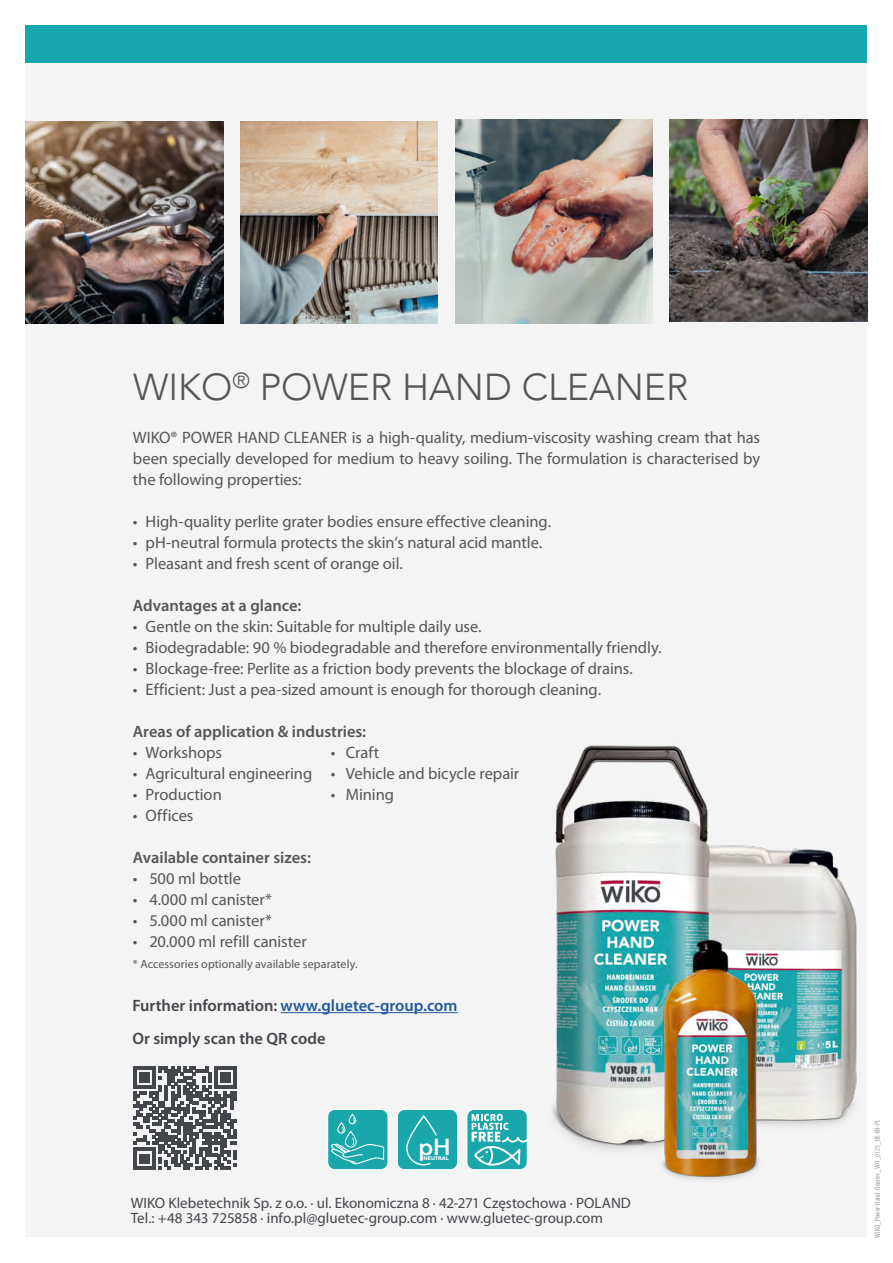
<style>
.page{position:relative;width:893px;height:1263px;background:#fff}
.page>*{position:absolute;margin:0;border:0;box-sizing:border-box;transform-origin:0 0}
.t1{font:300 37.5px "Avenir";color:#565655}
.t2{font:600 23.25px "Avenir Next";color:#fff}
.t3{font:16.5px/21px "Myriad Pro";letter-spacing:-.005em;color:#565655;text-align:justify}
.t4{font:600 16.5px "Myriad Pro";letter-spacing:-.005em;color:#565655}
.t5{font:600 16.5px/33px "Myriad Pro";color:#43464b}
.t6{font:15px/15px "Myriad Pro";color:#43464b}
.t7{font:12px "Myriad Pro";letter-spacing:.01em;color:#565655}
.t8{font:condensed 7.5px "Myriad Pro";color:#9c9c9d}
.t9{font:700 5.1px "Avenir Next";color:#fff;scale:1.05 1}
.s1{color:#22599b}
</style>
<div class="page">
<div style="left:26px;top:26px;width:841px;height:1211px;background:#f4f4f4"></div>
<div style="left:26px;top:26px;width:841px;height:37px;background:#17a6ac"></div>
<img style="left:670px;top:119px;width:197px;height:203px">
<img style="left:455px;top:119px;width:198px;height:204px">
<img style="left:240px;top:121px;width:198px;height:202px">
<img style="left:26px;top:121px;width:197px;height:202px">
<img style="left:734px;top:845px;width:123px;height:281px">
<img style="left:552px;top:745px;width:182px;height:406px">
<img style="left:631px;top:913px;width:161px;height:267px">
<svg style="left:397px;top:1110px;width:60px;height:60px;background:#2badb2"></svg>
<svg style="left:467px;top:1110px;width:61px;height:60px"></svg>
<svg style="left:328px;top:1110px;width:60px;height:60px;background:#36b1b6"></svg>
<hr style="left:281px;top:1012px;width:177px;height:1px;background:#22599b">
<svg style="left:134px;top:1067px;width:102px;height:102px"></svg>
<h1 class="t1" style="left:133px;top:365px;width:557px">WIKO<sup>®</sup> POWER HAND CLEANER</h1>
<p class="t3" style="left:133px;top:427px;width:629px">WIKO® POWER HAND CLEANER is a high-quality, medium-viscosity washing cream that has been specially developed for medium to heavy soiling. The formulation is characterised by the following properties:</p>
<p class="t3" style="left:133px;top:511px;width:420px">• High-quality perlite grater bodies ensure effective cleaning.</p>
<p class="t3" style="left:133px;top:532px;width:411px">• pH-neutral formula protects the skin‘s natural acid mantle.</p>
<p class="t3" style="left:133px;top:553px;width:272px">• Pleasant and fresh scent of orange oil.</p>
<p class="t4" style="left:133px;top:595px;width:170px">Advantages at a glance:</p>
<p class="t3" style="left:133px;top:616px;width:350px">• Gentle on the skin: Suitable for multiple daily use.</p>
<p class="t3" style="left:133px;top:637px;width:530px">• Biodegradable: 90 % biodegradable and therefore environmentally friendly.</p>
<p class="t3" style="left:133px;top:658px;width:501px">• Blockage-free: Perlite as a friction body prevents the blockage of drains.</p>
<p class="t3" style="left:133px;top:679px;width:470px">• Efficient: Just a pea-sized amount is enough for thorough cleaning.</p>
<p class="t4" style="left:133px;top:721px;width:235px">Areas of application &amp; industries:</p>
<p class="t3" style="left:133px;top:742px;width:91px">• Workshops</p>
<p class="t3" style="left:331px;top:742px;width:50px">• Craft</p>
<p class="t3" style="left:133px;top:763px;width:388px">• Agricultural engineering • Vehicle and bicycle repair</p>
<p class="t3" style="left:133px;top:784px;width:90px">• Production</p>
<p class="t3" style="left:331px;top:784px;width:65px">• Mining</p>
<p class="t3" style="left:133px;top:805px;width:62px">• Offices</p>
<p class="t4" style="left:133px;top:847px;width:180px">Available container sizes:</p>
<p class="t3" style="left:133px;top:868px;width:110px">• 500 ml bottle</p>
<p class="t3" style="left:133px;top:889px;width:141px">• 4.000 ml canister*</p>
<p class="t3" style="left:133px;top:910px;width:140px">• 5.000 ml canister*</p>
<p class="t3" style="left:133px;top:931px;width:175px">• 20.000 ml refill canister</p>
<p class="t7" style="left:133px;top:957px;width:226px">* Accessories optionally available separately.</p>
<p class="t5" style="left:132px;top:988px;width:327px">Further information: <span class="s1">www.gluetec-group.com<br></span>Or simply scan the QR code</p>
<h2 class="t2" style="left:418px;top:1127px;width:34px">pH</h2>
<p class="t9" style="left:423px;top:1154px;width:25px">NEUTRAL</p>
<p class="t6" style="left:131px;top:1195px;width:502px">WIKO Klebetechnik Sp. z o.o. · ul. Ekonomiczna 8 · 42-271 Częstochowa · POLAND<br>Tel.: +48 343 725858 · info.pl@gluetec-group.com · www.gluetec-group.com</p>
<p class="t8" style="left:873px;top:1237px;width:120px;rotate:-90deg">WIKO_Power-Hand-Cleaner_V01_0125_DE-EN-PL</p>
</div>
